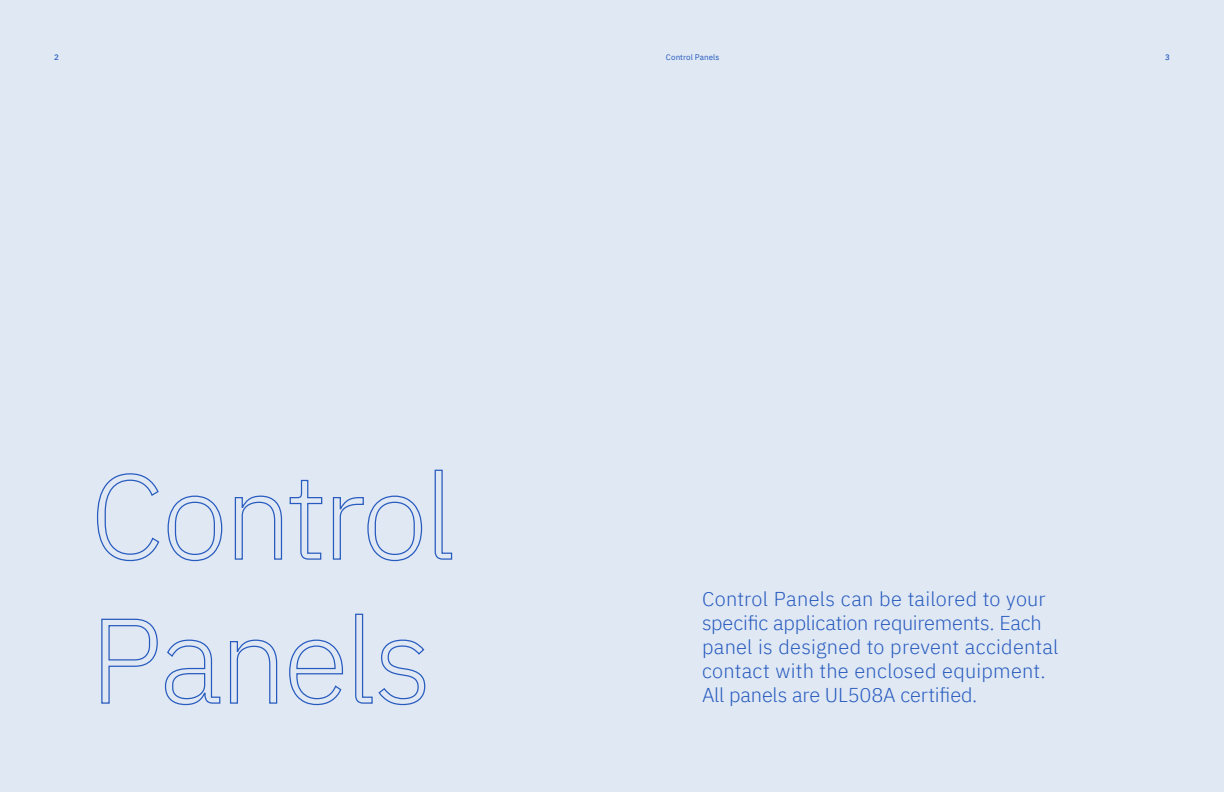
<style>
.page{position:relative;width:1224px;height:792px;background:#fff}
.page>*{position:absolute;margin:0;border:0;box-sizing:border-box;transform-origin:0 0}
.t1{font:300 20px/24px "IBM Plex Sans";letter-spacing:.005em;color:#275bbe}
.t2{font:8px "IBM Plex Sans";letter-spacing:.01em;color:#275bbe}
.t3{font:500 8px "IBM Plex Sans";color:#275bbe}
</style>
<div class="page">
<div style="left:612px;top:0;width:612px;height:792px;background:#e0e8f4"></div>
<div style="left:0;top:0;width:612px;height:792px;background:#e0e8f4"></div>
<svg style="left:101px;top:613px;width:325px;height:93px"></svg>
<svg style="left:96px;top:469px;width:357px;height:93px"></svg>
<p class="t3" style="left:54px;top:51px;width:6px">2</p>
<p class="t2" style="left:666px;top:51px;width:55px">Control Panels</p>
<p class="t3" style="left:1165px;top:51px;width:6px">3</p>
<p class="t1" style="left:702px;top:585px;width:358px">Control Panels can be tailored to your specific application requirements. Each panel is designed to prevent accidental contact with the enclosed equipment.<br>All panels are UL508A certified.</p>
</div>
